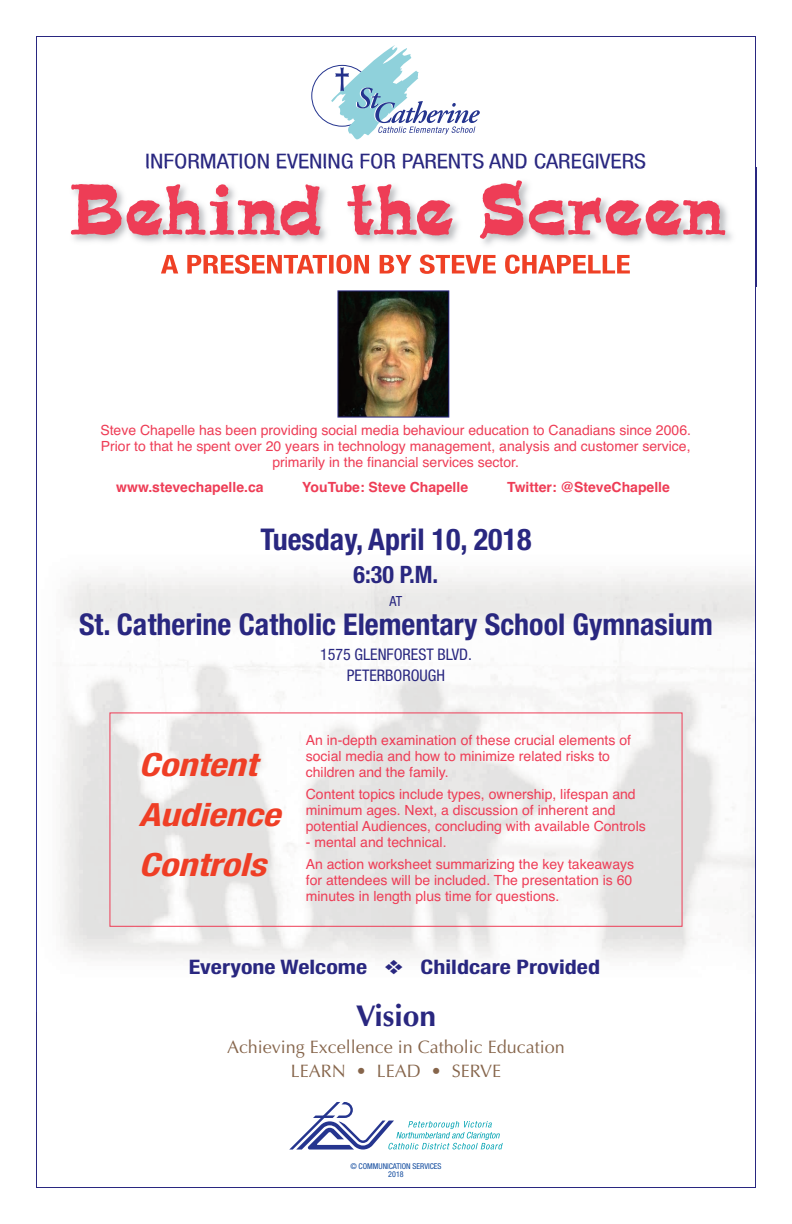
<style>
.page{position:relative;width:792px;height:1224px;background:#fff}
.page>*{position:absolute;margin:0;border:0;box-sizing:border-box;transform-origin:0 0}
.t1{font:70px "Quaint ICG Roman";color:#ee3d56}
.t2{font:italic 700 condensed 32px/50px "Helvetica Neue";color:#ef3e25;scale:1.2 1}
.t3{font:700 condensed 30px "Helvetica Neue";color:#292780}
.t4{font:700 30px "Optima";color:#292780}
.t5{font:700 condensed 24px "Helvetica Neue";color:#292780}
.t6{font:condensed 20px "Helvetica Neue";color:#292780;scale:1.2 1}
.t7{font:700 condensed 20px "Helvetica Neue";color:#292780;scale:1.2 1}
.t8{font:18px/24px "Optima";color:#86654b;text-align:center}
.t9{font:condensed 16px/21px "Helvetica Neue";color:#292780;text-align:center}
.t10{font:14px/16px "Helvetica";color:#ee3d56}
.t11{font:700 14px "Helvetica";color:#ee3d56}
.t12{font:condensed 14px "Helvetica Neue";color:#292780}
.t13{font:condensed 8px/8px "Helvetica Neue";color:#0f499d;text-align:center}
</style>
<div class="page">
<img style="left:59px;top:520px;width:697px;height:491px">
<img style="left:36px;top:520px;width:1px;height:491px">
<svg style="left:289px;top:1102px;width:214px;height:48px"></svg>
<svg style="left:331px;top:45px;width:149px;height:94px"></svg>
<img style="left:73px;top:168px;width:684px;height:119px">
<img style="left:36px;top:168px;width:1px;height:119px">
<img style="left:147px;top:168px;width:290px;height:1px">
<img style="left:161px;top:255px;width:376px;height:19px">
<img style="left:340px;top:293px;width:107px;height:122px">
<div style="left:338px;top:291px;width:111px;height:126px;border:1px solid #292780"></div>
<div style="left:110px;top:713px;width:572px;height:214px;border:1px solid #ee3d56"></div>
<h3 class="t6" style="left:145px;top:154px;width:419px">INFORMATION EVENING FOR PARENTS AND CAREGIVERS</h3>
<h1 class="t1" style="left:69px;top:169px;width:659px">Behind the Screen</h1>
<p class="t10" style="left:100px;top:422px;width:592px;text-align:center">Steve Chapelle has been providing social media behaviour education to Canadians since 2006.<br>Prior to that he spent over 20 years in technology management, analysis and customer service, primarily in the financial services sector.</p>
<p class="t11" style="left:116px;top:479px;width:149px">www.stevechapelle.ca</p>
<p class="t11" style="left:302px;top:479px;width:167px">YouTube: Steve Chapelle</p>
<p class="t11" style="left:507px;top:479px;width:164px">Twitter: @SteveChapelle</p>
<h3 class="t3" style="left:261px;top:529px;width:272px">Tuesday, April 10, 2018</h3>
<h3 class="t5" style="left:354px;top:555px;width:86px">6:30 P.M.</h3>
<p class="t12" style="left:390px;top:596px;width:14px">AT</p>
<h3 class="t3" style="left:79px;top:614px;width:635px">St. Catherine Catholic Elementary School Gymnasium</h3>
<p class="t9" style="left:320px;top:646px;width:153px">1575 GLENFOREST BLVD.<br>PETERBOROUGH</p>
<h2 class="t2" style="left:139px;top:742px;width:119px">Content<br>Audience<br>Controls</h2>
<p class="t10" style="left:306px;top:732px;width:327px">An in-depth examination of these crucial elements of social media and how to minimize related risks to children and the family.</p>
<p class="t10" style="left:306px;top:786px;width:342px">Content topics include types, ownership, lifespan and minimum ages. Next, a discussion of inherent and potential Audiences, concluding with available Controls</p>
<p class="t10" style="left:306px;top:831px;width:330px;line-height:22px">- mental and technical.<br>An action worksheet summarizing the key takeaways</p>
<p class="t10" style="left:306px;top:872px;width:328px">for attendees will be included. The presentation is 60 minutes in length plus time for questions.</p>
<h3 class="t7" style="left:189px;top:950px;width:344px">Everyone Welcome ❖ Childcare Provided</h3>
<h3 class="t4" style="left:356px;top:998px;width:82px">Vision</h3>
<p class="t8" style="left:227px;top:1035px;width:339px">Achieving Excellence in Catholic Education<br>LEARN • LEAD • SERVE</p>
<p class="t13" style="left:350px;top:1163px;width:93px">© COMMUNICATION SERVICES<br>2018</p>
</div>
